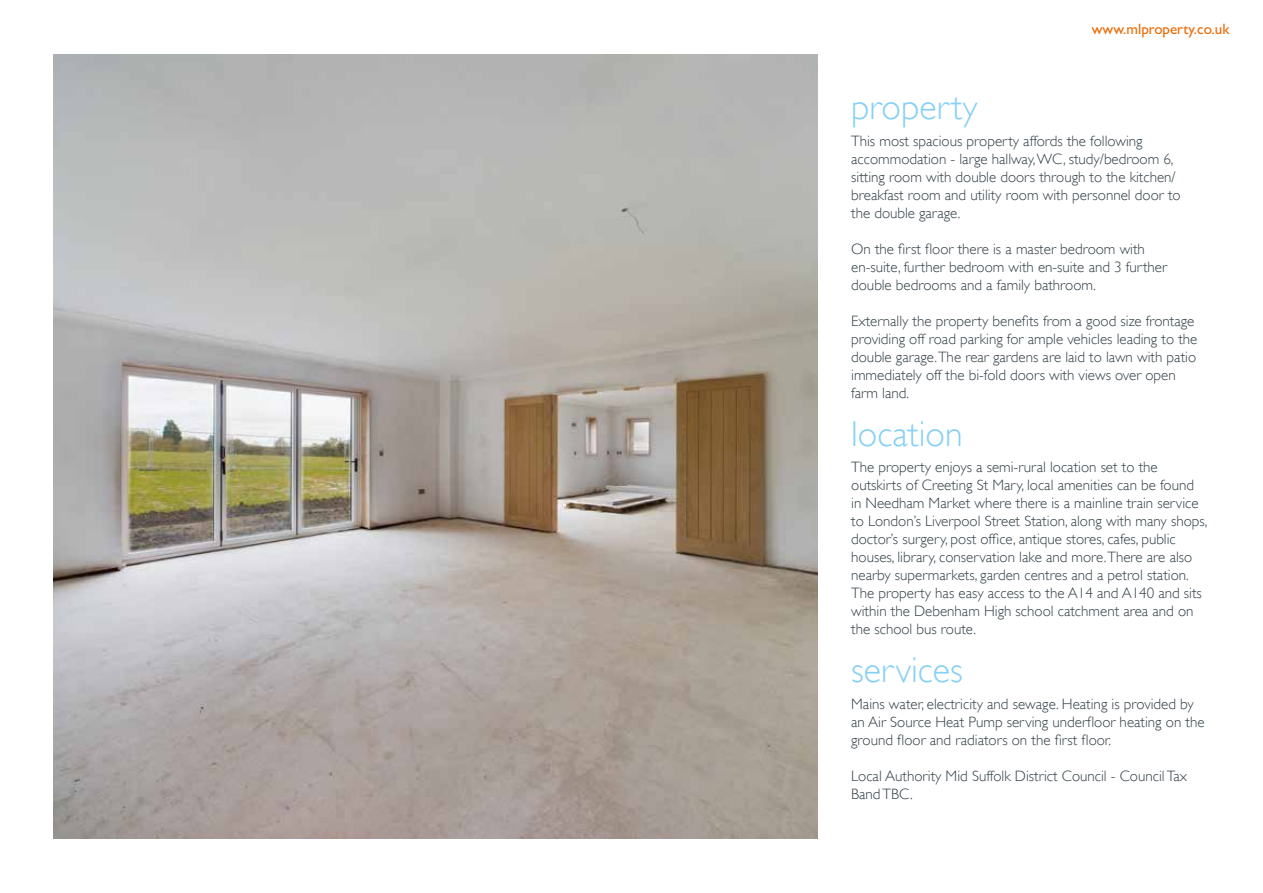
<style>
.page{position:relative;width:1263px;height:893px;background:#fff}
.page>*{position:absolute;margin:0;border:0;box-sizing:border-box;transform-origin:0 0}
.t1{font:300 36px "Gill Sans";color:#86d0f5}
.t2{font:300 15px/18px "Gill Sans";color:#313f46}
.t3{font:500 15px "Gill Sans MT Pro";color:#ed6b06}
</style>
<div class="page">
<img style="left:53px;top:54px;width:765px;height:785px">
<p class="t3" style="left:1092px;top:20px;width:139px">www.mlproperty.co.uk</p>
<h1 class="t1" style="left:851px;top:87px;width:128px">property</h1>
<p class="t2" style="left:851px;top:132px;width:331px">This most spacious property affords the following accommodation - large hallway, WC, study/bedroom 6, sitting room with double doors through to the kitchen/ breakfast room and utility room with personnel door to the double garage.</p>
<p class="t2" style="left:851px;top:240px;width:317px">On the first floor there is a master bedroom with en-suite, further bedroom with en-suite and 3 further double bedrooms and a family bathroom.</p>
<p class="t2" style="left:851px;top:312px;width:348px">Externally the property benefits from a good size frontage providing off road parking for ample vehicles leading to the double garage.The rear gardens are laid to lawn with patio immediately off the bi-fold doors with views over open farm land.</p>
<h1 class="t1" style="left:851px;top:413px;width:113px">location</h1>
<p class="t2" style="left:851px;top:458px;width:358px">The property enjoys a semi-rural location set to the outskirts of Creeting St Mary, local amenities can be found in Needham Market where there is a mainline train service to London’s Liverpool Street Station, along with many shops, doctor’s surgery, post office, antique stores, cafes, public houses, library, conservation lake and more.There are also nearby supermarkets, garden centres and a petrol station.<br>The property has easy access to the A14 and A140 and sits within the Debenham High school catchment area and on the school bus route.</p>
<h1 class="t1" style="left:851px;top:650px;width:113px">services</h1>
<p class="t2" style="left:851px;top:695px;width:355px">Mains water, electricity and sewage. Heating is provided by an Air Source Heat Pump serving underfloor heating on the ground floor and radiators on the first floor.</p>
<p class="t2" style="left:851px;top:767px;width:337px">Local Authority Mid Suffolk District Council - Council Tax<br>Band TBC.</p>
</div>
